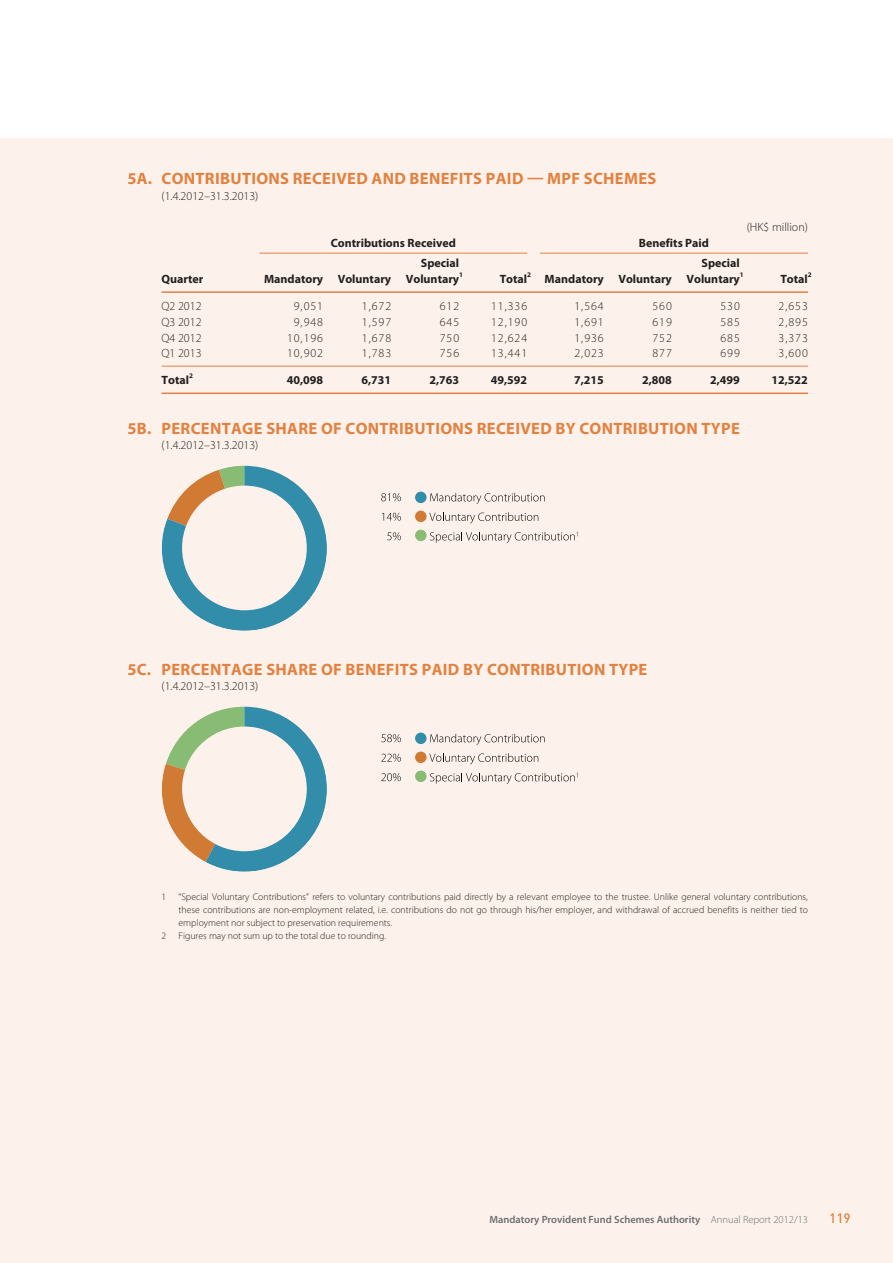
<style>
.page{position:relative;width:893px;height:1263px;background:#fff}
.page>*{position:absolute;margin:0;border:0;box-sizing:border-box;transform-origin:0 0}
.t1{font:700 16.5px "Myriad Pro";letter-spacing:.02em;color:#e28140}
.t2{font:500 13.5px "DIN Pro";color:#e28140}
.t3{font:700 12px/15.8px "Myriad Pro";color:#231f20;text-align:right}
.t4{font:300 12px "Myriad Pro";letter-spacing:.08em;color:#231f20}
.t5{font:300 12px "Myriad Pro";color:#231f20}
.t6{font:600 10.5px "Myriad Pro";color:#6c6d70}
.t7{font:300 9.75px/12.8px "Myriad Pro";color:#231f20;text-align:justify}
.t8{font:700 7.05px "Myriad Pro";color:#231f20}
.s1{font-weight:300}
</style>
<div class="page">
<div style="left:0;top:138px;width:893px;height:1125px;background:#fcf2eb"></div>
<hr style="left:162px;top:291px;width:646px;height:2px;background:#e28140">
<hr style="left:162px;top:366px;width:646px;height:1px;background:#e28140">
<hr style="left:162px;top:392px;width:646px;height:2px;background:#e28140">
<hr style="left:259px;top:253px;width:268px;height:1px;background:#e28140">
<hr style="left:540px;top:253px;width:268px;height:1px;background:#e28140">
<div style="left:415px;top:492px;width:12px;height:11px;background:#328dab;border-radius:50%"></div>
<div style="left:415px;top:511px;width:12px;height:11px;background:#d07a33;border-radius:50%"></div>
<div style="left:415px;top:530px;width:12px;height:11px;background:#88bb73;border-radius:50%"></div>
<svg style="left:162px;top:466px;width:165px;height:165px"></svg>
<svg style="left:381px;top:493px;width:20px;height:8px"></svg>
<svg style="left:382px;top:513px;width:19px;height:8px"></svg>
<svg style="left:387px;top:532px;width:14px;height:8px"></svg>
<svg style="left:430px;top:493px;width:115px;height:11px"></svg>
<svg style="left:429px;top:512px;width:109px;height:11px"></svg>
<svg style="left:430px;top:532px;width:148px;height:11px"></svg>
<div style="left:415px;top:732px;width:12px;height:12px;background:#328dab;border-radius:50%"></div>
<div style="left:415px;top:751px;width:12px;height:12px;background:#d07a33;border-radius:50%"></div>
<div style="left:415px;top:771px;width:12px;height:11px;background:#88bb73;border-radius:50%"></div>
<svg style="left:162px;top:707px;width:165px;height:165px"></svg>
<svg style="left:381px;top:734px;width:20px;height:8px"></svg>
<svg style="left:381px;top:754px;width:20px;height:8px"></svg>
<svg style="left:381px;top:773px;width:20px;height:8px"></svg>
<svg style="left:430px;top:734px;width:115px;height:11px"></svg>
<svg style="left:429px;top:753px;width:109px;height:11px"></svg>
<svg style="left:430px;top:773px;width:148px;height:11px"></svg>
<h1 class="t1" style="left:128px;top:172px;width:530px">5A. CONTRIBUTIONS RECEIVED AND BENEFITS PAID — MPF SCHEMES</h1>
<p class="t5" style="left:162px;top:191px;width:98px">(1.4.2012–31.3.2013)</p>
<p class="t3" style="left:331px;top:236px;width:127px">Contributions Received</p>
<p class="t3" style="left:639px;top:236px;width:72px">Benefits Paid</p>
<p class="t5" style="left:747px;top:223px;width:63px">(HK$ million)</p>
<p class="t3" style="left:162px;top:272px;width:43px">Quarter</p>
<p class="t3" style="left:264px;top:272px;width:129px">Mandatory Voluntary</p>
<p class="t3" style="left:406px;top:257px;width:55px">Special<br>Voluntary</p>
<p class="t8" style="left:459px;top:272px;width:5px">1</p>
<p class="t3" style="left:500px;top:272px;width:29px">Total</p>
<p class="t8" style="left:527px;top:272px;width:5px">2</p>
<p class="t3" style="left:545px;top:272px;width:129px">Mandatory Voluntary</p>
<p class="t3" style="left:686px;top:257px;width:55px">Special<br>Voluntary</p>
<p class="t8" style="left:740px;top:272px;width:5px">1</p>
<p class="t3" style="left:780px;top:272px;width:29px">Total</p>
<p class="t8" style="left:808px;top:272px;width:5px">2</p>
<p class="t4" style="left:162px;top:302px;width:41px">Q2 2012</p>
<p class="t4" style="left:294px;top:302px;width:31px">9,051</p>
<p class="t4" style="left:362px;top:302px;width:31px">1,672</p>
<p class="t4" style="left:440px;top:302px;width:21px">612</p>
<p class="t4" style="left:491px;top:302px;width:38px">11,336</p>
<p class="t4" style="left:574px;top:302px;width:31px">1,564</p>
<p class="t4" style="left:652px;top:302px;width:21px">560</p>
<p class="t4" style="left:720px;top:302px;width:21px">530</p>
<p class="t4" style="left:779px;top:302px;width:31px">2,653</p>
<p class="t4" style="left:162px;top:317px;width:41px">Q3 2012</p>
<p class="t4" style="left:294px;top:317px;width:31px">9,948</p>
<p class="t4" style="left:362px;top:317px;width:31px">1,597</p>
<p class="t4" style="left:440px;top:317px;width:21px">645</p>
<p class="t4" style="left:491px;top:317px;width:38px">12,190</p>
<p class="t4" style="left:574px;top:317px;width:31px">1,691</p>
<p class="t4" style="left:652px;top:317px;width:21px">619</p>
<p class="t4" style="left:720px;top:317px;width:21px">585</p>
<p class="t4" style="left:779px;top:317px;width:31px">2,895</p>
<p class="t4" style="left:162px;top:333px;width:41px">Q4 2012</p>
<p class="t4" style="left:287px;top:333px;width:38px">10,196</p>
<p class="t4" style="left:362px;top:333px;width:31px">1,678</p>
<p class="t4" style="left:440px;top:333px;width:21px">750</p>
<p class="t4" style="left:491px;top:333px;width:38px">12,624</p>
<p class="t4" style="left:574px;top:333px;width:31px">1,936</p>
<p class="t4" style="left:652px;top:333px;width:21px">752</p>
<p class="t4" style="left:720px;top:333px;width:21px">685</p>
<p class="t4" style="left:779px;top:333px;width:31px">3,373</p>
<p class="t4" style="left:162px;top:349px;width:41px">Q1 2013</p>
<p class="t4" style="left:287px;top:349px;width:38px">10,902</p>
<p class="t4" style="left:362px;top:349px;width:31px">1,783</p>
<p class="t4" style="left:440px;top:349px;width:21px">756</p>
<p class="t4" style="left:491px;top:349px;width:38px">13,441</p>
<p class="t4" style="left:574px;top:349px;width:31px">2,023</p>
<p class="t4" style="left:652px;top:349px;width:21px">877</p>
<p class="t4" style="left:720px;top:349px;width:21px">699</p>
<p class="t4" style="left:779px;top:349px;width:31px">3,600</p>
<p class="t3" style="left:162px;top:373px;width:29px">Total</p>
<p class="t8" style="left:189px;top:373px;width:5px">2</p>
<p class="t3" style="left:287px;top:373px;width:38px">40,098</p>
<p class="t3" style="left:361px;top:373px;width:31px">6,731</p>
<p class="t3" style="left:429px;top:373px;width:31px">2,763</p>
<p class="t3" style="left:491px;top:373px;width:38px">49,592</p>
<p class="t3" style="left:574px;top:373px;width:31px">7,215</p>
<p class="t3" style="left:642px;top:373px;width:31px">2,808</p>
<p class="t3" style="left:710px;top:373px;width:31px">2,499</p>
<p class="t3" style="left:771px;top:373px;width:38px">12,522</p>
<h1 class="t1" style="left:128px;top:422px;width:614px">5B. PERCENTAGE SHARE OF CONTRIBUTIONS RECEIVED BY CONTRIBUTION TYPE</h1>
<p class="t5" style="left:162px;top:441px;width:98px">(1.4.2012–31.3.2013)</p>
<h1 class="t1" style="left:128px;top:663px;width:521px">5C. PERCENTAGE SHARE OF BENEFITS PAID BY CONTRIBUTION TYPE</h1>
<p class="t5" style="left:162px;top:682px;width:98px">(1.4.2012–31.3.2013)</p>
<p class="t7" style="left:162px;top:891px;width:6px">1</p>
<p class="t7" style="left:179px;top:891px;width:631px">“Special Voluntary Contributions” refers to voluntary contributions paid directly by a relevant employee to the trustee. Unlike general voluntary contributions, these contributions are non-employment related, i.e. contributions do not go through his/her employer, and withdrawal of accrued benefits is neither tied to employment nor subject to preservation requirements.</p>
<p class="t7" style="left:162px;top:930px;width:6px">2</p>
<p class="t7" style="left:179px;top:930px;width:209px">Figures may not sum up to the total due to rounding.</p>
<p class="t6" style="left:489px;top:1215px;width:320px">Mandatory Provident Fund Schemes Authority <span class="s1">Annual Report 2012/13</span></p>
<h2 class="t2" style="left:829px;top:1213px;width:23px">119</h2>
</div>
